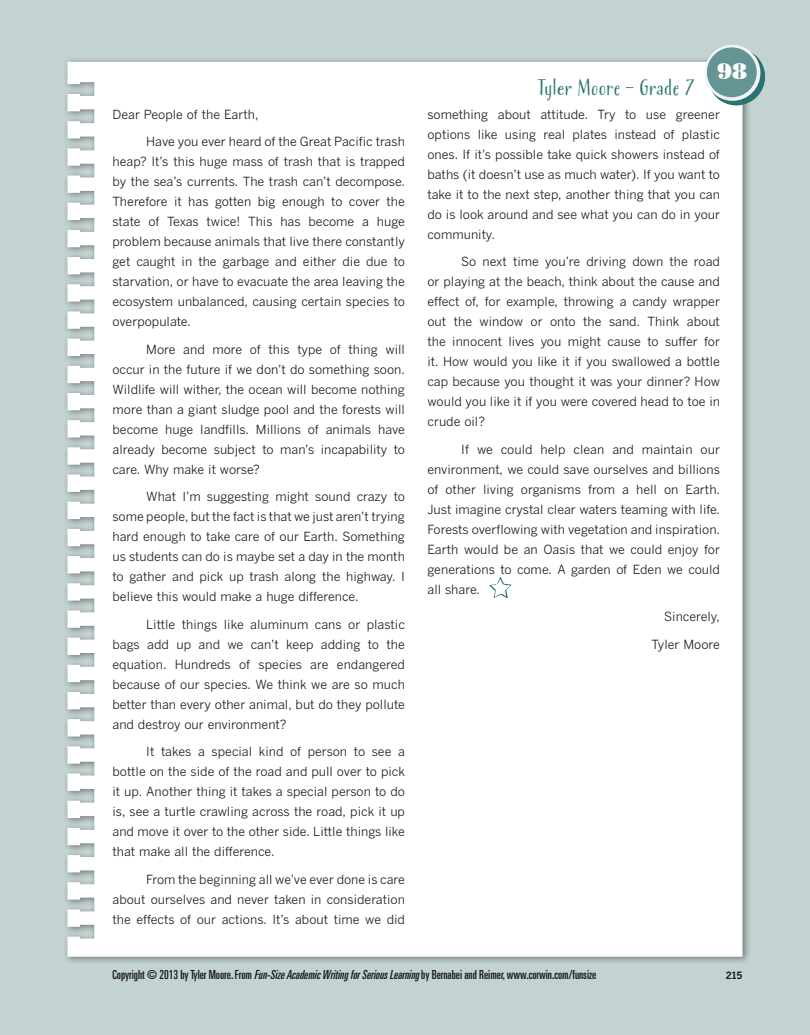
<style>
.page{position:relative;width:810px;height:1035px;background:#c2d3d2}
.page>*{position:absolute;margin:0;border:0;box-sizing:border-box;transform-origin:0 0}
.t1{font:22.5px "Buckley";letter-spacing:.025em;color:#2a7372}
.t2{font:22.5px "Poster Bodoni BT";color:#fff}
.t3{font:12.5px/20px "Benton Gothic";color:#231f20;text-align:justify}
.t4{font:ultra-condensed 12.5px "Univers LT Std";color:#231f20}
.t5{font:700 10px "Benton Gothic";color:#231f20}
.s1{font-style:italic}
</style>
<div class="page">
<div style="left:62px;top:57px;width:689px;height:908px;background:#231f20;opacity:.5"></div>
<div style="left:68px;top:62px;width:674px;height:895px;background:#fff"></div>
<svg style="left:489px;top:577px;width:23px;height:21px"></svg>
<svg style="left:708px;top:48px;width:57px;height:57px"></svg>
<div style="left:705px;top:45px;width:55px;height:56px;background:#f2f3f4;border-radius:50%"></div>
<div style="left:707px;top:47px;width:50px;height:50px;background:#649493;border-radius:50%"></div>
<p class="t3" style="left:112px;top:104px;width:148px">Dear People of the Earth,</p>
<p class="t3" style="left:112px;top:132px;width:294px;text-indent:34px">Have you ever heard of the Great Pacific trash heap? It’s this huge mass of trash that is trapped by the sea’s currents. The trash can’t decompose.<br>Therefore it has gotten big enough to cover the state of Texas twice! This has become a huge problem because animals that live there constantly get caught in the garbage and either die due to starvation, or have to evacuate the area leaving the ecosystem unbalanced, causing certain species to overpopulate.</p>
<p class="t3" style="left:112px;top:339px;width:294px;text-indent:34px">More and more of this type of thing will occur in the future if we don’t do something soon.<br>Wildlife will wither, the ocean will become nothing more than a giant sludge pool and the forests will become huge landfills. Millions of animals have already become subject to man’s incapability to care. Why make it worse?</p>
<p class="t3" style="left:112px;top:487px;width:294px;text-indent:34px">What I’m suggesting might sound crazy to some people, but the fact is that we just aren’t trying hard enough to take care of our Earth. Something us students can do is maybe set a day in the month to gather and pick up trash along the highway. I believe this would make a huge difference.</p>
<p class="t3" style="left:112px;top:614px;width:294px;text-indent:34px">Little things like aluminum cans or plastic bags add up and we can’t keep adding to the equation. Hundreds of species are endangered because of our species. We think we are so much better than every other animal, but do they pollute and destroy our environment?</p>
<p class="t3" style="left:112px;top:742px;width:294px;text-indent:34px">It takes a special kind of person to see a bottle on the side of the road and pull over to pick it up. Another thing it takes a special person to do is, see a turtle crawling across the road, pick it up and move it over to the other side. Little things like that make all the difference.</p>
<p class="t3" style="left:112px;top:869px;width:294px;text-indent:34px">From the beginning all we’ve ever done is care about ourselves and never taken in consideration the effects of our actions. It’s about time we did</p>
<p class="t1" style="left:537px;top:75px;width:158px">Tyler Moore - Grade 7</p>
<p class="t2" style="left:717px;top:57px;width:31px">9 81</p>
<p class="t3" style="left:428px;top:104px;width:294px">something about attitude. Try to use greener options like using real plates instead of plastic ones. If it’s possible take quick showers instead of baths (it doesn’t use as much water). If you want to take it to the next step, another thing that you can do is look around and see what you can do in your community.</p>
<p class="t3" style="left:428px;top:252px;width:294px;text-indent:34px">So next time you’re driving down the road or playing at the beach, think about the cause and effect of, for example, throwing a candy wrapper out the window or onto the sand. Think about the innocent lives you might cause to suffer for it. How would you like it if you swallowed a bottle cap because you thought it was your dinner? How would you like it if you were covered head to toe in crude oil?</p>
<p class="t3" style="left:428px;top:439px;width:294px;text-indent:34px">If we could help clean and maintain our environment, we could save ourselves and billions of other living organisms from a hell on Earth.<br>Just imagine crystal clear waters teaming with life.<br>Forests overflowing with vegetation and inspiration.<br>Earth would be an Oasis that we could enjoy for generations to come. A garden of Eden we could all share.</p>
<p class="t3" style="left:664px;top:607px;width:57px">Sincerely,</p>
<p class="t3" style="left:652px;top:634px;width:70px">Tyler Moore</p>
<p class="t4" style="left:112px;top:967px;width:485px">Copyright © 2013 by Tyler Moore. From <span class="s1">Fun-SizeAcademicWritingforSeriousLearning</span>by Bernabei and Reimer, www.corwin.com/funsize</p>
<p class="t5" style="left:726px;top:969px;width:18px">215</p>
</div>
